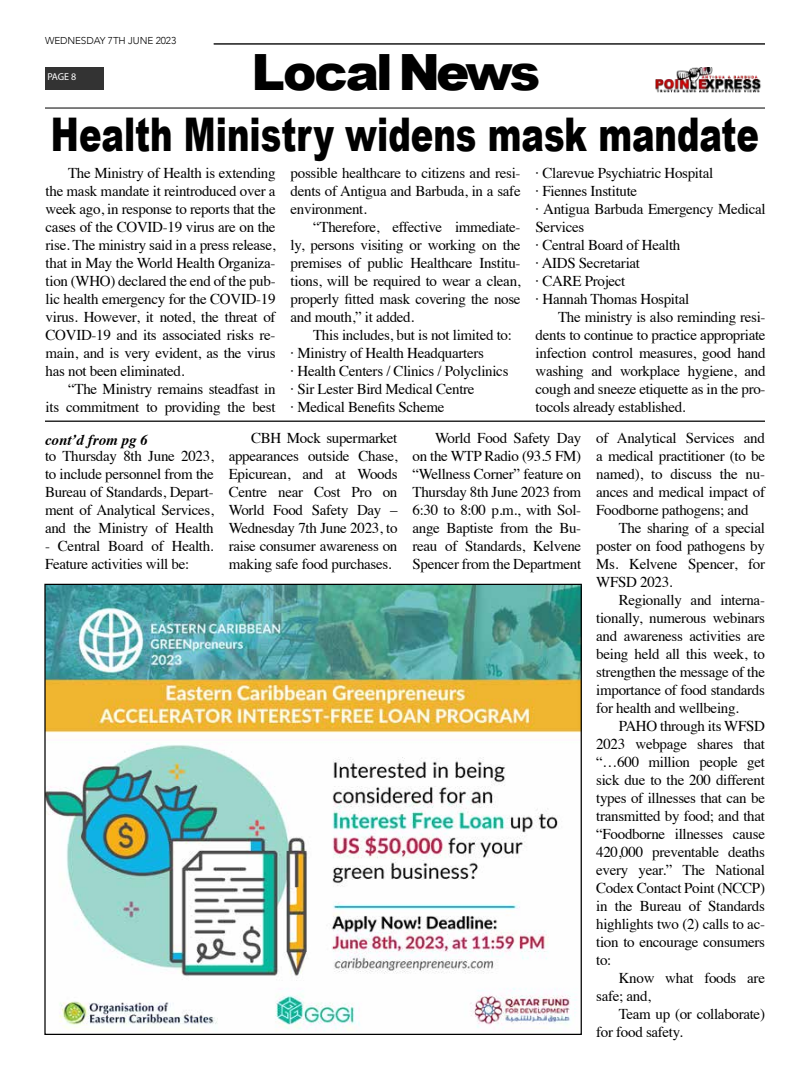
<style>
.page{position:relative;width:810px;height:1080px;background:#fff}
.page>*{position:absolute;margin:0;border:0;box-sizing:border-box;transform-origin:0 0}
.t1{font:900 50px "Arial";letter-spacing:-.06em;color:#000}
.t2{font:900 46.38px "Arial";color:#000;scale:.73 1}
.t3{font:15px/18px "Times";letter-spacing:-.02em;color:#000;text-align:justify}
.t4{font:italic 700 15px "Times";color:#000}
.t5{font:300 10px "Avenir";letter-spacing:-.01em;color:#000}
.t6{font:10px "Myriad Pro";color:#fff}
</style>
<div class="page">
<div style="left:45px;top:67px;width:58px;height:22px;background:#333"></div>
<img style="left:656px;top:67px;width:105px;height:25px">
<hr style="left:45px;top:107px;width:720px;height:2px;background:#333">
<hr style="left:214px;top:43px;width:551px;height:2px;background:#333">
<img style="left:46px;top:586px;width:534px;height:445px">
<hr style="left:45px;top:421px;width:720px;height:1px;background:#000">
<p class="t5" style="left:45px;top:34px;width:133px">WEDNESDAY 7TH JUNE 2023</p>
<p class="t6" style="left:47px;top:71px;width:31px">PAGE 8</p>
<h1 class="t1" style="left:252px;top:36px;width:290px">Local News</h1>
<h2 class="t2" style="left:51px;top:100px;width:972px">Health Ministry widens mask mandate</h2>
<p class="t3" style="left:46px;top:163px;width:232px;text-indent:22px">The Ministry of Health is extending the mask mandate it reintroduced over a week ago, in response to reports that the cases of the COVID-19 virus are on the rise. The ministry said in a press release, that in May the World Health Organiza&shy;tion (WHO) declared the end of the pub&shy;lic health emergency for the COVID-19 virus. However, it noted, the threat of COVID-19 and its associated risks re&shy;main, and is very evident, as the virus has not been eliminated.</p>
<p class="t3" style="left:46px;top:379px;width:232px;text-align:right">“The Ministry remains steadfast in<br>its commitment to providing the best</p>
<p class="t3" style="left:291px;top:163px;width:232px">possible healthcare to citizens and resi&shy;dents of Antigua and Barbuda, in a safe environment.</p>
<p class="t3" style="left:291px;top:217px;width:232px;text-indent:22px">“Therefore, effective immediate&shy;ly, persons visiting or working on the premises of public Healthcare Institu&shy;tions, will be required to wear a clean, properly fitted mask covering the nose and mouth,” it added.</p>
<p class="t3" style="left:291px;top:325px;width:223px;text-align:left;text-indent:22px">This includes, but is not limited to: · Ministry of Health Headquarters<br>· Health Centers / Clinics / Polyclinics · Sir Lester Bird Medical Centre<br>· Medical Benefits Scheme</p>
<p class="t3" style="left:536px;top:163px;width:232px;text-align:left">· Clarevue Psychiatric Hospital<br>· Fiennes Institute<br>· Antigua Barbuda Emergency Medical<br>Services<br>· Central Board of Health<br>· AIDS Secretariat<br>· CARE Project<br>· Hannah Thomas Hospital</p>
<p class="t3" style="left:536px;top:307px;width:232px;text-indent:22px">The ministry is also reminding resi&shy;dents to continue to practice appropriate infection control measures, good hand washing and workplace hygiene, and cough and sneeze etiquette as in the pro&shy;tocols already established.</p>
<p class="t4" style="left:45px;top:426px;width:104px">cont’d from pg 6</p>
<p class="t3" style="left:45px;top:446px;width:170px">to Thursday 8th June 2023, to include personnel from the Bureau of Standards, Depart&shy;ment of Analytical Services, and the Ministry of Health</p>
<p class="t3" style="left:45px;top:536px;width:170px">- Central Board of Health.<br>Feature activities will be:</p>
<p class="t3" style="left:229px;top:428px;width:170px;text-indent:22px">CBH Mock supermarket appearances outside Chase, Epicurean, and at Woods Centre near Cost Pro on World Food Safety Day – Wednesday 7th June 2023, to raise consumer awareness on making safe food purchases.</p>
<p class="t3" style="left:412px;top:428px;width:170px;text-indent:22px">World Food Safety Day on the WTP Radio (93.5 FM) “Wellness Corner” feature on Thursday 8th June 2023 from 6:30 to 8:00 p.m., with Sol&shy;ange Baptiste from the Bu&shy;reau of Standards, Kelvene Spencer from the Department</p>
<p class="t3" style="left:596px;top:428px;width:170px">of Analytical Services and a medical practitioner (to be named), to discuss the nu&shy;ances and medical impact of Foodborne pathogens; and</p>
<p class="t3" style="left:596px;top:518px;width:170px;text-indent:22px">The sharing of a special poster on food pathogens by Ms. Kelvene Spencer, for WFSD 2023.</p>
<p class="t3" style="left:596px;top:590px;width:170px;text-indent:22px">Regionally and interna&shy;tionally, numerous webinars and awareness activities are being held all this week, to strengthen the message of the importance of food standards for health and wellbeing.</p>
<p class="t3" style="left:596px;top:716px;width:170px;text-indent:22px">PAHO through its WFSD 2023 webpage shares that “…600 million people get sick due to the 200 different types of illnesses that can be transmitted by food; and that “Foodborne illnesses cause 420,000 preventable deaths every year.” The National Codex Contact Point (NCCP) in the Bureau of Standards highlights two (2) calls to ac&shy;tion to encourage consumers to:</p>
<p class="t3" style="left:596px;top:968px;width:170px;text-indent:22px">Know what foods are safe; and,</p>
<p class="t3" style="left:596px;top:1004px;width:170px;text-indent:22px">Team up (or collaborate) for food safety.</p>
</div>
